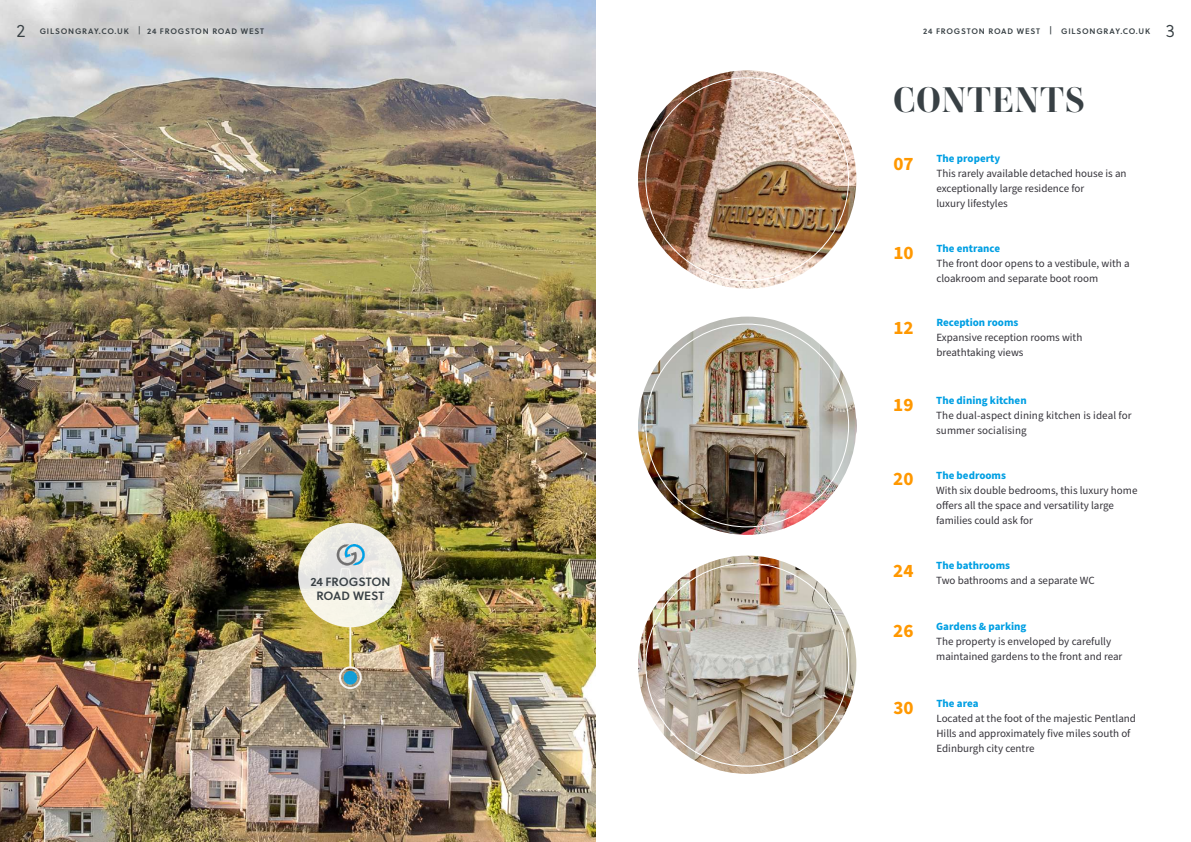
<style>
.page{position:relative;width:1191px;height:842px;background:#fff}
.page>*{position:absolute;margin:0;border:0;box-sizing:border-box;transform-origin:0 0}
.t1{font:700 35px "Ambroise Std";letter-spacing:.03em;color:#384044}
.t2{font:300 18px "Soleil";color:#384044}
.t3{font:12px/14.4px "Soleil Sb";color:#384044;text-align:center}
.t4{font:11px/15px "Source Sans Pro";color:#35333a}
.t5{font:8px "Soleil Sb";letter-spacing:.1em;color:#384044}
.s1{font-family:"Soleil"}
.s2{font-weight:700;font-size:19px;color:#ff9800}
.s3{font-weight:700;color:#009fe3}
</style>
<div class="page">
<img style="left:0;top:0;width:595px;height:842px">
<img style="left:638px;top:317px;width:218px;height:218px;border-radius:109px">
<img style="left:638px;top:556px;width:218px;height:218px;border-radius:109px">
<img style="left:638px;top:70px;width:218px;height:219px;border-radius:109px">
<div style="left:339px;top:666px;width:23px;height:23px;border:2px solid #fff;border-radius:50%"></div>
<div style="left:343px;top:671px;width:14px;height:13px;background:#139ed7;border-radius:50%"></div>
<hr style="left:349px;top:615px;width:2px;height:52px;background:#fff">
<div style="left:298px;top:523px;width:104px;height:104px;background:linear-gradient(to right,#edece4,#f1f0e9);border-radius:50%"></div>
<img style="left:336px;top:545px;width:29px;height:22px">
<h2 class="t2" style="left:16px;top:18px;width:11px">2</h2>
<p class="t5" style="left:40px;top:25px;width:226px">GILSONGRAY.CO.UK <span class="s1">|</span> 24 FROGSTON ROAD WEST</p>
<p class="t5" style="left:923px;top:25px;width:229px">24 FROGSTON ROAD WEST | GILSONGRAY.CO.UK</p>
<h2 class="t2" style="left:1165px;top:18px;width:11px">3</h2>
<p class="t3" style="left:310px;top:574px;width:82px">24 FROGSTON<br>ROAD WEST</p>
<h1 class="t1" style="left:893px;top:78px;width:193px">CONTENTS</h1>
<p class="t4" style="left:936px;top:151px;width:192px;text-indent:-43px"><span class="s2">07</span> <span class="s3">The property<br></span>This rarely available detached house is an exceptionally large residence for<br>luxury lifestyles</p>
<p class="t4" style="left:936px;top:241px;width:195px;text-indent:-43px"><span class="s2">10</span> <span class="s3">The entrance<br></span>The front door opens to a vestibule, with a cloakroom and separate boot room</p>
<p class="t4" style="left:936px;top:315px;width:147px;text-indent:-43px"><span class="s2">12</span> <span class="s3">Reception rooms<br></span>Expansive reception rooms with breathtaking views</p>
<p class="t4" style="left:936px;top:393px;width:197px;text-indent:-43px"><span class="s2">19</span> <span class="s3">The dining kitchen<br></span>The dual-aspect dining kitchen is ideal for summer socialising</p>
<p class="t4" style="left:936px;top:468px;width:203px;text-indent:-43px"><span class="s2">20</span> <span class="s3">The bedrooms<br></span>With six double bedrooms, this luxury home offers all the space and versatility large families could ask for</p>
<p class="t4" style="left:936px;top:558px;width:160px;text-indent:-43px"><span class="s2">24</span> <span class="s3">The bathrooms<br></span>Two bathrooms and a separate WC</p>
<p class="t4" style="left:936px;top:619px;width:188px;text-indent:-43px"><span class="s2">26</span> <span class="s3">Gardens &amp; parking<br></span>The property is enveloped by carefully maintained gardens to the front and rear</p>
<p class="t4" style="left:936px;top:696px;width:201px;text-indent:-43px"><span class="s2">30</span> <span class="s3">The area<br></span>Located at the foot of the majestic Pentland<br>Hills and approximately five miles south of<br>Edinburgh city centre</p>
</div>
